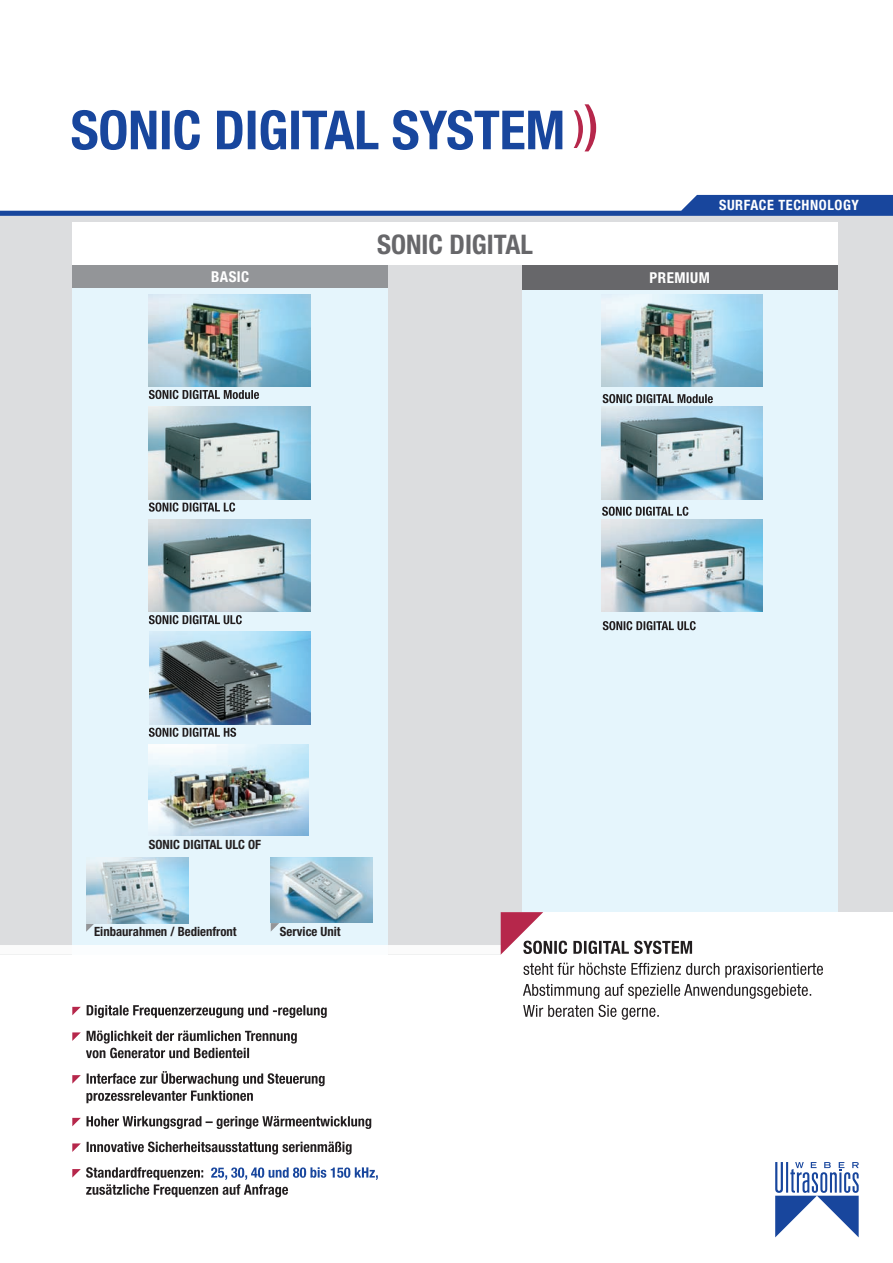
<style>
.page{position:relative;width:893px;height:1263px;background:#fff}
.page>*{position:absolute;margin:0;border:0;box-sizing:border-box;transform-origin:0 0}
.t1{font:700 condensed 27px "Helvetica Neue";color:#67676a}
.t2{font:700 condensed 15px "Helvetica Neue";letter-spacing:.03em;color:#fff}
.t3{font:700 condensed 14.25px "Helvetica Neue";letter-spacing:.04em;color:#fff}
.t4{font:700 condensed 12.75px "Helvetica Neue";color:#231f20}
</style>
<div class="page">
<div style="left:0;top:215px;width:893px;height:740px;background:#dcdddf"></div>
<div style="left:522px;top:284px;width:316px;height:649px;background:#e5f5fc"></div>
<div style="left:72px;top:273px;width:316px;height:681px;background:#e5f5fc"></div>
<div style="left:72px;top:223px;width:766px;height:42px;background:#fff"></div>
<div style="left:72px;top:265px;width:316px;height:22px;background:#939598"></div>
<div style="left:522px;top:265px;width:316px;height:24px;background:#67676a"></div>
<img style="left:86px;top:858px;width:102px;height:54px">
<img style="left:271px;top:857px;width:102px;height:55px">
<svg style="left:574px;top:104px;width:22px;height:47px"></svg>
<svg style="left:72px;top:110px;width:490px;height:40px"></svg>
<div style="left:501px;top:912px;width:392px;height:54px;background:#fff"></div>
<svg style="left:523px;top:1005px;width:136px;height:15px"></svg>
<svg style="left:523px;top:984px;width:288px;height:15px"></svg>
<svg style="left:523px;top:963px;width:300px;height:15px"></svg>
<svg style="left:0;top:912px;width:692px;height:43px"></svg>
<svg style="left:775px;top:1162px;width:84px;height:75px"></svg>
<img style="left:149px;top:744px;width:159px;height:91px">
<img style="left:149px;top:631px;width:161px;height:93px">
<svg style="left:149px;top:728px;width:87px;height:9px"></svg>
<img style="left:149px;top:519px;width:161px;height:93px">
<svg style="left:149px;top:615px;width:93px;height:9px"></svg>
<img style="left:149px;top:407px;width:161px;height:92px">
<svg style="left:149px;top:502px;width:86px;height:10px"></svg>
<img style="left:149px;top:294px;width:161px;height:93px">
<svg style="left:149px;top:390px;width:110px;height:9px"></svg>
<img style="left:602px;top:294px;width:161px;height:93px">
<svg style="left:603px;top:394px;width:110px;height:9px"></svg>
<img style="left:602px;top:407px;width:161px;height:92px">
<svg style="left:602px;top:507px;width:86px;height:9px"></svg>
<img style="left:602px;top:519px;width:161px;height:93px">
<svg style="left:603px;top:621px;width:93px;height:9px"></svg>
<svg style="left:0;top:195px;width:893px;height:21px"></svg>
<svg style="left:87px;top:1142px;width:265px;height:13px"></svg>
<svg style="left:87px;top:1116px;width:284px;height:13px"></svg>
<svg style="left:87px;top:1005px;width:240px;height:13px"></svg>
<svg style="left:72px;top:1007px;width:9px;height:8px"></svg>
<svg style="left:72px;top:1030px;width:225px;height:28px"></svg>
<svg style="left:72px;top:1071px;width:253px;height:32px"></svg>
<svg style="left:72px;top:1118px;width:9px;height:8px"></svg>
<svg style="left:72px;top:1143px;width:9px;height:9px"></svg>
<svg style="left:72px;top:1167px;width:306px;height:30px"></svg>
<h1 class="t1" style="left:377px;top:228px;width:157px">SONIC DIGITAL</h1>
<p class="t2" style="left:211px;top:268px;width:40px">BASIC</p>
<p class="t2" style="left:650px;top:269px;width:62px">PREMIUM</p>
<p class="t3" style="left:719px;top:196px;width:141px">SURFACE TECHNOLOGY</p>
<p class="t4" style="left:149px;top:836px;width:114px">SONIC DIGITAL ULC OF</p>
<p class="t4" style="left:94px;top:924px;width:144px">Einbaurahmen / Bedienfront</p>
<p class="t4" style="left:280px;top:924px;width:62px">Service Unit</p>
</div>
